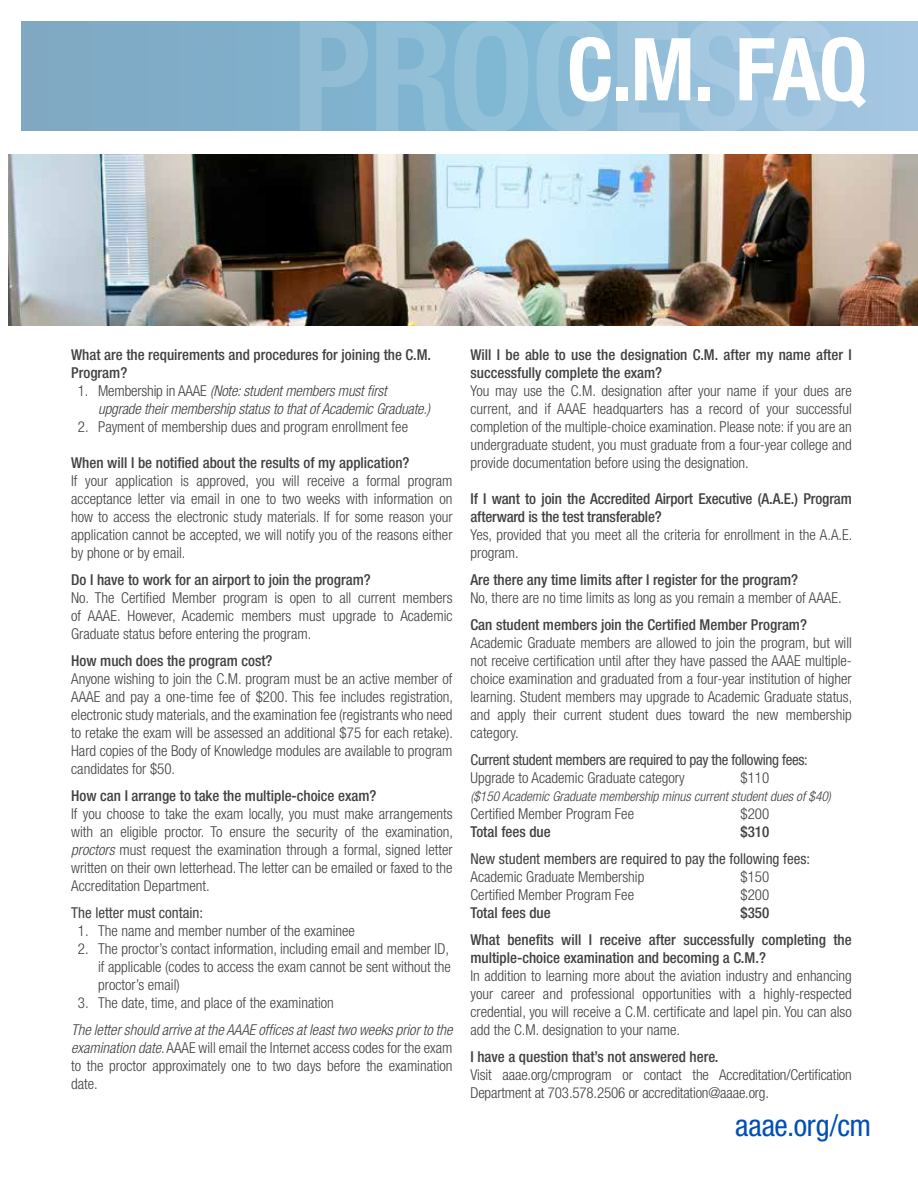
<style>
.page{position:relative;width:918px;height:1188px;background:#fff}
.page>*{position:absolute;margin:0;border:0;box-sizing:border-box;transform-origin:0 0}
.t1{font:700 condensed 152.4px "Helvetica Neue LT Std";letter-spacing:-.015em;color:#fff}
.t2{font:700 condensed 87px "Helvetica Neue LT Std";color:#fff}
.t3{font:condensed 30px "Helvetica Neue LT Std";letter-spacing:-.005em;color:#004fb5}
.t4{font:300 condensed 15px/18px "Helvetica Neue LT Std";color:#414042;text-align:justify}
.t5{font:500 condensed 15px/18px "Helvetica Neue LT Std";color:#414042}
.t6{font:italic 300 condensed 15px/18px "Helvetica Neue LT Std";letter-spacing:-.01em;color:#414042}
.t7{font:condensed 15px "Helvetica Neue LT Std";color:#414042}
.t8{font:condensed 15px "Helvetica Neue LT Std";letter-spacing:-.02em;color:#414042}
.t9{font:italic 300 condensed 13.5px "Helvetica Neue LT Std";color:#414042}
.s1{font-style:normal}
.s2{font-style:italic}
</style>
<div class="page">
<div style="left:22px;top:22px;width:896px;height:109px;background:linear-gradient(to right,#76a7c2,#9dc7e3)"></div>
<img style="left:9px;top:154px;width:909px;height:172px">
<h1 class="t1" style="left:292px;top:-16px;width:549px">PROCESS</h1>
<h2 class="t2" style="left:567px;top:17px;width:302px">C.M. FAQ</h2>
<p class="t5" style="left:71px;top:345px;width:361px">What are the requirements and procedures for joining the C.M.<br>Program?</p>
<p class="t6" style="left:98px;top:382px;width:334px;text-indent:-20px"><span class="s1">1. Membership in AAAE</span> (Note: student members must first upgrade their membership status to that of Academic Graduate.)</p>
<p class="t4" style="left:78px;top:417px;width:332px">2. Payment of membership dues and program enrollment fee</p>
<p class="t5" style="left:71px;top:453px;width:340px">When will I be notified about the results of my application?</p>
<p class="t4" style="left:71px;top:471px;width:383px">If your application is approved, you will receive a formal program acceptance letter via email in one to two weeks with information on how to access the electronic study materials. If for some reason your application cannot be accepted, we will notify you of the reasons either by phone or by email.</p>
<p class="t5" style="left:71px;top:570px;width:301px">Do I have to work for an airport to join the program?</p>
<p class="t4" style="left:71px;top:588px;width:383px">No. The Certified Member program is open to all current members of AAAE. However, Academic members must upgrade to Academic Graduate status before entering the program.</p>
<p class="t5" style="left:71px;top:651px;width:203px">How much does the program cost?</p>
<p class="t4" style="left:71px;top:669px;width:383px">Anyone wishing to join the C.M. program must be an active member of AAAE and pay a one-time fee of $200. This fee includes registration, electronic study materials, and the examination fee (registrants who need to retake the exam will be assessed an additional $75 for each retake).<br>Hard copies of the Body of Knowledge modules are available to program candidates for $50.</p>
<p class="t5" style="left:71px;top:786px;width:307px">How can I arrange to take the multiple-choice exam?</p>
<p class="t4" style="left:71px;top:804px;width:383px">If you choose to take the exam locally, you must make arrangements with an eligible proctor. To ensure the security of the examination, <span class="s2">proctors</span> must request the examination through a formal, signed letter written on their own letterhead. The letter can be emailed or faxed to the Accreditation Department.</p>
<p class="t7" style="left:71px;top:904px;width:133px">The letter must contain:</p>
<p class="t4" style="left:78px;top:921px;width:279px">1. The name and member number of the examinee</p>
<p class="t4" style="left:98px;top:939px;width:354px;text-align:left;text-indent:-20px">2. The proctor’s contact information, including email and member ID, if applicable (codes to access the exam cannot be sent without the proctor’s email)</p>
<p class="t4" style="left:78px;top:993px;width:257px">3. The date, time, and place of the examination</p>
<p class="t4" style="left:71px;top:1020px;width:383px"><span class="s2">The letter should arrive at the AAAE offices at least two weeks prior to the examination date</span>. AAAE will email the Internet access codes for the exam to the proctor approximately one to two days before the examination date.</p>
<p class="t5" style="left:471px;top:345px;width:383px">Will I be able to use the designation C.M. after my name after I successfully complete the exam?</p>
<p class="t4" style="left:471px;top:381px;width:383px">You may use the C.M. designation after your name if your dues are current, and if AAAE headquarters has a record of your successful completion of the multiple-choice examination. Please note: if you are an undergraduate student, you must graduate from a four-year college and provide documentation before using the designation.</p>
<p class="t5" style="left:471px;top:489px;width:383px">If I want to join the Accredited Airport Executive (A.A.E.) Program afterward is the test transferable?</p>
<p class="t4" style="left:471px;top:525px;width:383px">Yes, provided that you meet all the criteria for enrollment in the A.A.E. program.</p>
<p class="t5" style="left:471px;top:570px;width:329px">Are there any time limits after I register for the program?</p>
<p class="t4" style="left:471px;top:588px;width:373px">No, there are no time limits as long as you remain a member of AAAE.</p>
<p class="t5" style="left:471px;top:615px;width:338px">Can student members join the Certified Member Program?</p>
<p class="t4" style="left:471px;top:633px;width:383px">Academic Graduate members are allowed to join the program, but will not receive certification until after they have passed the AAAE multiple&shy;choice examination and graduated from a four-year institution of higher learning. Student members may upgrade to Academic Graduate status, and apply their current student dues toward the new membership category.</p>
<p class="t8" style="left:471px;top:751px;width:339px">Current student members are required to pay the following fees:</p>
<p class="t4" style="left:471px;top:768px;width:216px">Upgrade to Academic Graduate category</p>
<p class="t4" style="left:741px;top:768px;width:30px">$110</p>
<p class="t9" style="left:471px;top:788px;width:362px">($150 Academic Graduate membership minus current student dues of $40)</p>
<p class="t4" style="left:471px;top:804px;width:165px">Certified Member Program Fee</p>
<p class="t4" style="left:741px;top:804px;width:30px">$200</p>
<p class="t5" style="left:471px;top:822px;width:82px">Total fees due</p>
<p class="t5" style="left:741px;top:822px;width:30px">$310</p>
<p class="t7" style="left:471px;top:850px;width:341px">New student members are required to pay the following fees:</p>
<p class="t4" style="left:471px;top:867px;width:175px">Academic Graduate Membership</p>
<p class="t4" style="left:741px;top:867px;width:30px">$150</p>
<p class="t4" style="left:471px;top:885px;width:165px">Certified Member Program Fee</p>
<p class="t4" style="left:741px;top:885px;width:30px">$200</p>
<p class="t5" style="left:471px;top:903px;width:82px">Total fees due</p>
<p class="t5" style="left:471px;top:899px;width:383px;line-height:27px;text-indent:270px">$350<br>What benefits will I receive after successfully completing the</p>
<p class="t5" style="left:471px;top:948px;width:297px">multiple-choice examination and becoming a C.M.?</p>
<p class="t4" style="left:471px;top:966px;width:383px">In addition to learning more about the aviation industry and enhancing your career and professional opportunities with a highly-respected credential, you will receive a C.M. certificate and lapel pin. You can also add the C.M. designation to your name.</p>
<p class="t5" style="left:471px;top:1047px;width:249px">I have a question that’s not answered here.</p>
<p class="t4" style="left:471px;top:1065px;width:383px">Visit aaae.org/cmprogram or contact the Accreditation/Certification<br>Department at 703.578.2506 or accreditation@aaae.org.</p>
<h3 class="t3" style="left:735px;top:1108px;width:138px">aaae.org/cm</h3>
</div>
